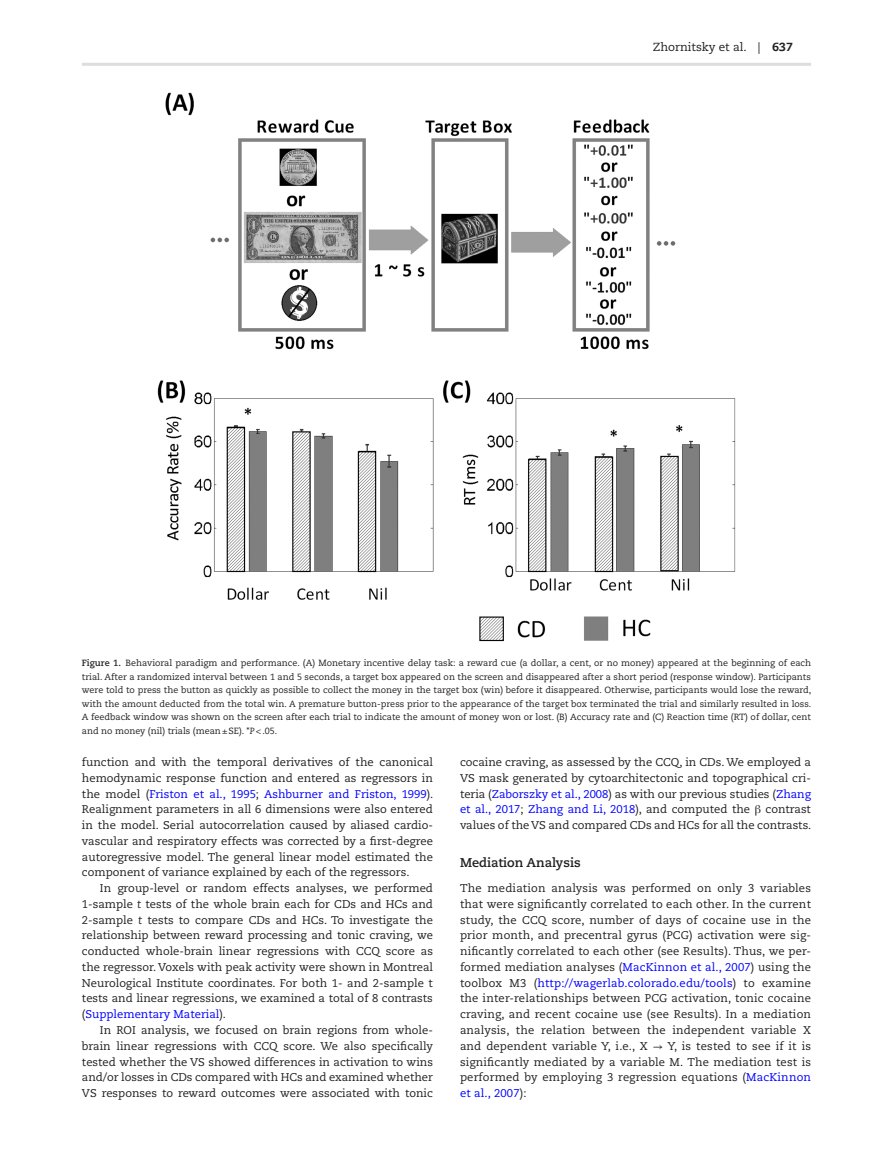
<style>
.page{position:relative;width:893px;height:1174px;background:#fff}
.page>*{position:absolute;margin:0;border:0;box-sizing:border-box;transform-origin:0 0}
.t1{font:700 12.75px "Caecilia LT Std";color:#231f20}
.t2{font:11.7px "Caecilia LT Std";color:#231f20}
.t3{font:11.25px/15.8px "Caecilia LT Std";color:#231f20;text-align:justify}
.t4{font:9px/13.5px "Caecilia LT Std";color:#231f20;text-align:justify}
.s1{font-weight:800}
.s2{font-weight:700}
.s3{font-style:italic}
.s4{color:#00f}
.s5{font-family:"Gandhari Unicode"}
.s6{font-family:"STIX General"}
</style>
<div class="page">
<hr style="left:82px;top:63px;width:729px;height:3px;background:#dcdddf">
<img style="left:157px;top:92px;width:579px;height:550px">
<p class="t2" style="left:653px;top:40px;width:142px">Zhornitsky et al. | <span class="s1">637</span></p>
<p class="t4" style="left:82px;top:656px;width:731px"><span class="s2">Figure 1.</span> Behavioral paradigm and performance. (A) Monetary incentive delay task: a reward cue (a dollar, a cent, or no money) appeared at the beginning of each trial. After a randomized interval between 1 and 5 seconds, a target box appeared on the screen and disappeared after a short period (response window). Participants were told to press the button as quickly as possible to collect the money in the target box (win) before it disappeared. Otherwise, participants would lose the reward, with the amount deducted from the total win. A premature button-press prior to the appearance of the target box terminated the trial and similarly resulted in loss.<br>A feedback window was shown on the screen after each trial to indicate the amount of money won or lost. (B) Accuracy rate and (C) Reaction time (RT) of dollar, cent and no money (nil) trials (mean±SE). *<span class="s3">P</span>&lt;.05.</p>
<p class="t3" style="left:82px;top:754px;width:353px">function and with the temporal derivatives of the canonical hemodynamic response function and entered as regressors in the model (<span class="s4">Friston et al., 1995</span>; <span class="s4">Ashburner and Friston, 1999</span>).<br>Realignment parameters in all 6 dimensions were also entered in the model. Serial autocorrelation caused by aliased cardio&shy;vascular and respiratory effects was corrected by a first-degree autoregressive model. The general linear model estimated the component of variance explained by each of the regressors.</p>
<p class="t3" style="left:82px;top:880px;width:353px;text-indent:18px">In group-level or random effects analyses, we performed 1-sample <span class="s3">t</span> tests of the whole brain each for CDs and HCs and 2-sample <span class="s3">t</span> tests to compare CDs and HCs. To investigate the relationship between reward processing and tonic craving, we conducted whole-brain linear regressions with CCQ score as the regressor. Voxels with peak activity were shown in Montreal Neurological Institute coordinates. For both 1- and 2-sample t tests and linear regressions, we examined a total of 8 contrasts (<span class="s4">Supplementary Material</span>).</p>
<p class="t3" style="left:82px;top:1022px;width:353px;text-indent:18px">In ROI analysis, we focused on brain regions from whole&shy;brain linear regressions with CCQ score. We also specifically tested whether the VS showed differences in activation to wins and/or losses in CDs compared with HCs and examined whether VS responses to reward outcomes were associated with tonic</p>
<p class="t3" style="left:460px;top:754px;width:353px">cocaine craving, as assessed by the CCQ, in CDs. We employed a VS mask generated by cytoarchitectonic and topographical cri&shy;teria (<span class="s4">Zaborszky et al., 2008</span>) as with our previous studies (<span class="s4">Zhang et al., 2017</span>; <span class="s4">Zhang and Li, 2018</span>), and computed the <span class="s5">β</span> contrast values of the VS and compared CDs and HCs for all the contrasts.</p>
<p class="t1" style="left:460px;top:854px;width:122px">Mediation Analysis</p>
<p class="t3" style="left:460px;top:880px;width:353px">The mediation analysis was performed on only 3 variables that were significantly correlated to each other. In the current study, the CCQ score, number of days of cocaine use in the prior month, and precentral gyrus (PCG) activation were sig&shy;nificantly correlated to each other (see Results). Thus, we per&shy;formed mediation analyses (<span class="s4">MacKinnon et al., 2007</span>) using the toolbox M3 (<span class="s4">http://wagerlab.colorado.edu/tools</span>) to examine the inter-relationships between PCG activation, tonic cocaine craving, and recent cocaine use (see Results). In a mediation analysis, the relation between the independent variable X and dependent variable Y, i.e., X <span class="s6">→</span> Y, is tested to see if it is significantly mediated by a variable M. The mediation test is performed by employing 3 regression equations (<span class="s4">MacKinnon et al., 2007</span>):</p>
</div>
